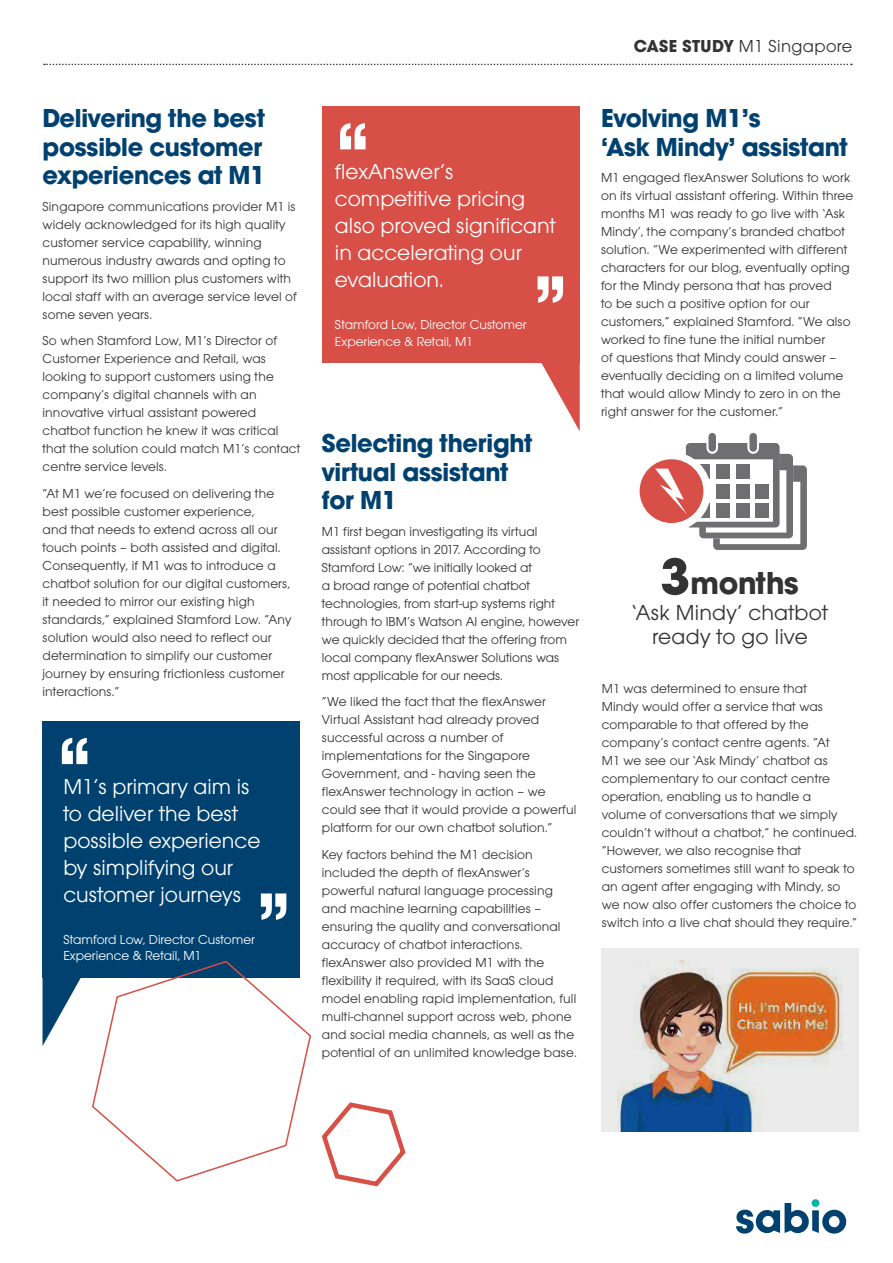
<style>
.page{position:relative;width:893px;height:1263px;background:#fff}
.page>*{position:absolute;margin:0;border:0;box-sizing:border-box;transform-origin:0 0}
.title_tint{font:700 33px "Avant Garde Gothic Itc T";letter-spacing:-.01em;color:#333}
.body{font:700 27px/28.5px "Avant Garde Gothic Itc T";letter-spacing:-.01em;color:#00416f}
.t1{font:22.5px/27px "Avant Garde Gothic Itc T";color:#fff}
.title_tint-2{font:22.5px/24px "Avant Garde Gothic Itc T";letter-spacing:.01em;color:#333;text-align:center}
.t2{font:18px "Avant Garde Gothic Itc T";letter-spacing:.02em;color:#333}
.body-2{font:13.5px/18px "Avant Garde Gothic Itc T";letter-spacing:.01em;color:#333}
.t3{font:13.5px/16.5px "Avant Garde Gothic Itc T";color:#fff}
.s1{font-weight:700}
.s2{font-size:54px}
</style>
<div class="page">
<div style="left:602px;top:948px;width:257px;height:183px;background:#ebebeb"></div>
<svg style="left:321px;top:1102px;width:85px;height:85px"></svg>
<svg style="left:43px;top:977px;width:48px;height:68px"></svg>
<div style="left:322px;top:106px;width:258px;height:256px;background:#d74f46"></div>
<div style="left:43px;top:721px;width:257px;height:256px;background:#00416f"></div>
<svg style="left:340px;top:123px;width:26px;height:26px"></svg>
<svg style="left:62px;top:738px;width:25px;height:26px"></svg>
<svg style="left:503px;top:276px;width:77px;height:155px"></svg>
<svg style="left:261px;top:893px;width:25px;height:27px"></svg>
<svg style="left:736px;top:1199px;width:110px;height:34px"></svg>
<svg style="left:44px;top:64px;width:808px;height:1px"></svg>
<img style="left:618px;top:961px;width:225px;height:170px">
<svg style="left:91px;top:960px;width:220px;height:222px"></svg>
<div style="left:749px;top:433px;width:8px;height:19px;background:#6f6e70;border-radius:4px"></div>
<div style="left:708px;top:433px;width:8px;height:19px;background:#6f6e70;border-radius:4px"></div>
<div style="left:640px;top:459px;width:63px;height:64px;background:#d74f46;border-radius:50%"></div>
<svg style="left:655px;top:443px;width:152px;height:107px"></svg>
<p class="body" style="left:43px;top:103px;width:224px;text-align:justify">Delivering the best possible customer experiences at M1</p>
<p class="body-2" style="left:43px;top:197px;width:256px">Singapore communications provider M1 is widely acknowledged for its high quality customer service capability, winning numerous industry awards and opting to support its two million plus customers with local staff with an average service level of some seven years.</p>
<p class="body-2" style="left:43px;top:331px;width:259px">So when Stamford Low, M1’s Director of Customer Experience and Retail, was looking to support customers using the company’s digital channels with an innovative virtual assistant powered chatbot function he knew it was critical that the solution could match M1’s contact centre service levels.</p>
<p class="body-2" style="left:43px;top:484px;width:250px">“At M1 we’re focused on delivering the best possible customer experience,<br>and that needs to extend across all our touch points – both assisted and digital.<br>Consequently, if M1 was to introduce a chatbot solution for our digital customers, it needed to mirror our existing high standards,” explained Stamford Low. “Any solution would also need to reflect our determination to simplify our customer journey by ensuring frictionless customer interactions.”</p>
<p class="t1" style="left:63px;top:772px;width:199px">M1’s primary aim is to deliver the best possible experience by simplifying our customer journeys</p>
<p class="t3" style="left:63px;top:931px;width:193px">Stamford Low, Director Customer<br>Experience &amp; Retail, M1</p>
<p class="t1" style="left:335px;top:158px;width:222px">flexAnswer’s competitive pricing also proved significant in accelerating our evaluation.</p>
<p class="t3" style="left:335px;top:316px;width:193px">Stamford Low, Director Customer<br>Experience &amp; Retail, M1</p>
<p class="body" style="left:322px;top:428px;width:212px">Selecting theright virtual assistant for M1</p>
<p class="body-2" style="left:322px;top:522px;width:259px">M1 first began investigating its virtual assistant options in 2017. According to Stamford Low: “we initially looked at<br>a broad range of potential chatbot technologies, from start-up systems right through to IBM’s Watson AI engine, however we quickly decided that the offering from local company flexAnswer Solutions was most applicable for our needs.</p>
<p class="body-2" style="left:322px;top:692px;width:256px">“We liked the fact that the flexAnswer Virtual Assistant had already proved successful across a number of implementations for the Singapore Government, and - having seen the flexAnswer technology in action – we could see that it would provide a powerful platform for our own chatbot solution.”</p>
<p class="body-2" style="left:322px;top:845px;width:256px">Key factors behind the M1 decision included the depth of flexAnswer’s powerful natural language processing and machine learning capabilities – ensuring the quality and conversational accuracy of chatbot interactions. flexAnswer also provided M1 with the flexibility it required, with its SaaS cloud model enabling rapid implementation, full multi-channel support across web, phone and social media channels, as well as the potential of an unlimited knowledge base.</p>
<p class="t2" style="left:634px;top:36px;width:220px"><span class="s1">CASE STUDY</span> M1 Singapore</p>
<p class="body" style="left:601px;top:103px;width:248px">Evolving M1’s<br>‘Ask Mindy’ assistant</p>
<p class="body-2" style="left:601px;top:168px;width:254px">M1 engaged flexAnswer Solutions to work on its virtual assistant offering. Within three months M1 was ready to go live with ‘Ask Mindy’, the company’s branded chatbot solution. “We experimented with different characters for our blog, eventually opting for the Mindy persona that has proved<br>to be such a positive option for our customers,” explained Stamford. “We also worked to fine tune the initial number<br>of questions that Mindy could answer – eventually deciding on a limited volume that would allow Mindy to zero in on the right answer for the customer.”</p>
<p class="title_tint" style="left:660px;top:563px;width:140px"><span class="s2">3</span>months</p>
<p class="title_tint-2" style="left:632px;top:601px;width:197px">‘Ask Mindy’ chatbot ready to go live</p>
<p class="body-2" style="left:602px;top:679px;width:257px">M1 was determined to ensure that<br>Mindy would offer a service that was comparable to that offered by the company’s contact centre agents. “At<br>M1 we see our ‘Ask Mindy’ chatbot as complementary to our contact centre operation, enabling us to handle a volume of conversations that we simply couldn’t without a chatbot,” he continued. “However, we also recognise that customers sometimes still want to speak to an agent after engaging with Mindy, so we now also offer customers the choice to switch into a live chat should they require.”</p>
</div>
